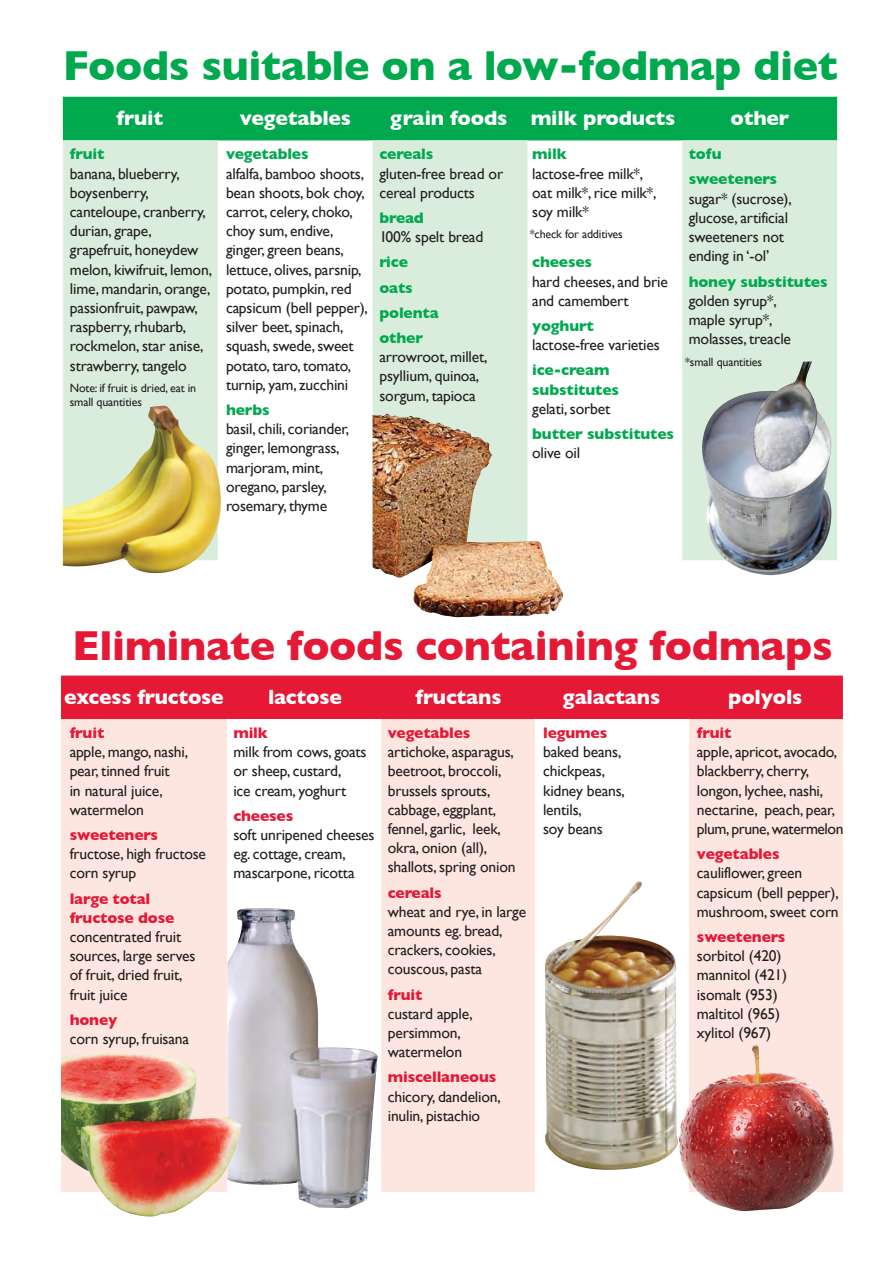
<style>
.page{position:relative;width:893px;height:1263px;background:#fff}
.page>*{position:absolute;margin:0;border:0;box-sizing:border-box;transform-origin:0 0}
.t1{font:700 42.75px "Gill Sans";letter-spacing:-.01em;color:#e51836}
.t2{font:700 42.75px "Gill Sans";letter-spacing:-.01em;color:#00a94e}
.t3{font:700 21px "Gill Sans";letter-spacing:-.01em;color:#fff}
.t4{font:15.6px/19.2px "Gill Sans";letter-spacing:-.01em;color:#231f20}
.t5{font:700 15.6px/25.2px "Gill Sans";letter-spacing:-.01em;color:#00a94e}
.t6{font:700 15.6px/19.2px "Gill Sans";letter-spacing:-.01em;color:#e51836}
.t7{font:12px/14.4px "Gill Sans";letter-spacing:-.01em;color:#231f20}
</style>
<div class="page">
<div style="left:61px;top:676px;width:782px;height:43px;background:#e51836"></div>
<div style="left:61px;top:719px;width:782px;height:473px;background:#fce6df"></div>
<div style="left:227px;top:719px;width:154px;height:473px;background:#fff"></div>
<div style="left:535px;top:719px;width:154px;height:473px;background:#fff"></div>
<img style="left:227px;top:908px;width:151px;height:300px">
<img style="left:61px;top:1052px;width:181px;height:165px">
<div style="left:63px;top:97px;width:774px;height:43px;background:#00a94e"></div>
<svg style="left:63px;top:140px;width:774px;height:420px"></svg>
<img style="left:680px;top:1044px;width:154px;height:167px">
<img style="left:700px;top:361px;width:137px;height:214px">
<img style="left:63px;top:406px;width:166px;height:168px">
<img style="left:372px;top:414px;width:191px;height:203px">
<img style="left:544px;top:881px;width:136px;height:289px">
<h1 class="t2" style="left:63px;top:41px;width:777px">Foods suitable on a low-fodmap diet</h1>
<h2 class="t3" style="left:117px;top:105px;width:48px">fruit</h2>
<h2 class="t3" style="left:240px;top:105px;width:113px">vegetables</h2>
<h2 class="t3" style="left:531px;top:105px;width:146px">milk products</h2>
<h2 class="t3" style="left:730px;top:105px;width:60px">other</h2>
<h2 class="t3" style="left:390px;top:105px;width:119px">grain foods</h2>
<p class="t5" style="left:379px;top:141px;width:55px">cereals</p>
<p class="t4" style="left:379px;top:163px;width:125px">gluten-free bread or cereal products</p>
<p class="t5" style="left:379px;top:205px;width:46px">bread</p>
<p class="t4" style="left:379px;top:227px;width:105px">100% spelt bread</p>
<p class="t5" style="left:379px;top:249px;width:61px">rice oats polenta other</p>
<p class="t4" style="left:379px;top:347px;width:110px">arrowroot, millet, psyllium, quinoa, sorgum, tapioca</p>
<p class="t5" style="left:689px;top:141px;width:90px">tofu sweeteners</p>
<p class="t4" style="left:689px;top:189px;width:105px">sugar* (sucrose), glucose, artificial sweeteners not ending in ‘-ol’</p>
<p class="t5" style="left:689px;top:269px;width:140px">honey substitutes</p>
<p class="t4" style="left:689px;top:291px;width:104px">golden syrup*, maple syrup*, molasses, treacle</p>
<p class="t5" style="left:70px;top:141px;width:36px">fruit</p>
<p class="t4" style="left:70px;top:164px;width:144px">banana, blueberry, boysenberry, canteloupe, cranberry, durian, grape, grapefruit, honeydew melon, kiwifruit, lemon, lime, mandarin, orange, passionfruit, pawpaw, raspberry, rhubarb, rockmelon, star anise, strawberry, tangelo</p>
<p class="t5" style="left:532px;top:141px;width:36px">milk</p>
<p class="t4" style="left:532px;top:164px;width:126px">lactose-free milk*, oat milk*, rice milk*, soy milk*</p>
<p class="t5" style="left:532px;top:249px;width:61px">cheeses</p>
<p class="t4" style="left:532px;top:272px;width:137px">hard cheeses, and brie and camembert</p>
<p class="t5" style="left:532px;top:313px;width:63px">yoghurt</p>
<p class="t4" style="left:532px;top:335px;width:129px">lactose-free varieties</p>
<p class="t5" style="left:532px;top:360px;width:88px;line-height:19.2px">ice-cream substitutes</p>
<p class="t4" style="left:532px;top:399px;width:80px">gelati, sorbet</p>
<p class="t5" style="left:532px;top:421px;width:143px">butter substitutes</p>
<p class="t4" style="left:532px;top:443px;width:49px">olive oil</p>
<p class="t5" style="left:226px;top:141px;width:84px">vegetables</p>
<p class="t4" style="left:226px;top:164px;width:143px">alfalfa, bamboo shoots, bean shoots, bok choy, carrot, celery, choko, choy sum, endive, ginger, green beans, lettuce, olives, parsnip, potato, pumpkin, red capsicum (bell pepper), silver beet, spinach, squash, swede, sweet potato, taro, tomato, turnip, yam, zucchini</p>
<p class="t5" style="left:226px;top:397px;width:45px">herbs</p>
<p class="t4" style="left:226px;top:419px;width:125px">basil, chili, coriander, ginger, lemongrass, marjoram, mint, oregano, parsley, rosemary, thyme</p>
<p class="t7" style="left:530px;top:227px;width:95px">*check for additives</p>
<p class="t7" style="left:685px;top:354px;width:79px">*small quantities</p>
<p class="t7" style="left:70px;top:380px;width:128px">Note: if fruit is dried, eat in small quantities</p>
<h1 class="t1" style="left:72px;top:621px;width:762px">Eliminate foods containing fodmaps</h1>
<h2 class="t3" style="left:64px;top:684px;width:161px">excess fructose</h2>
<h2 class="t3" style="left:268px;top:684px;width:75px">lactose</h2>
<h2 class="t3" style="left:415px;top:684px;width:88px">fructans</h2>
<h2 class="t3" style="left:563px;top:684px;width:99px">galactans</h2>
<h2 class="t3" style="left:728px;top:684px;width:76px">polyols</h2>
<p class="t6" style="left:70px;top:723px;width:36px">fruit</p>
<p class="t4" style="left:70px;top:742px;width:120px">apple, mango, nashi, pear, tinned fruit<br>in natural juice, watermelon</p>
<p class="t6" style="left:70px;top:825px;width:90px">sweeteners</p>
<p class="t4" style="left:70px;top:844px;width:138px">fructose, high fructose corn syrup</p>
<p class="t6" style="left:70px;top:889px;width:106px">large total fructose dose</p>
<p class="t4" style="left:70px;top:927px;width:127px">concentrated fruit sources, large serves of fruit, dried fruit, fruit juice</p>
<p class="t6" style="left:70px;top:1010px;width:49px">honey</p>
<p class="t4" style="left:70px;top:1029px;width:121px">corn syrup, fruisana</p>
<p class="t6" style="left:233px;top:723px;width:36px">milk</p>
<p class="t4" style="left:233px;top:742px;width:135px">milk from cows, goats or sheep, custard,<br>ice cream, yoghurt</p>
<p class="t6" style="left:233px;top:806px;width:61px">cheeses</p>
<p class="t4" style="left:233px;top:825px;width:143px">soft unripened cheeses eg. cottage, cream, mascarpone, ricotta</p>
<p class="t6" style="left:388px;top:723px;width:84px">vegetables</p>
<p class="t4" style="left:388px;top:742px;width:129px">artichoke, asparagus, beetroot, broccoli, brussels sprouts, cabbage, eggplant, fennel, garlic, leek, okra, onion (all), shallots, spring onion</p>
<p class="t6" style="left:388px;top:883px;width:55px">cereals</p>
<p class="t4" style="left:388px;top:902px;width:140px">wheat and rye, in large amounts eg. bread, crackers, cookies, couscous, pasta</p>
<p class="t6" style="left:388px;top:985px;width:36px">fruit</p>
<p class="t4" style="left:388px;top:1004px;width:87px">custard apple, persimmon, watermelon</p>
<p class="t6" style="left:388px;top:1067px;width:110px">miscellaneous</p>
<p class="t4" style="left:388px;top:1086px;width:115px">chicory, dandelion, inulin, pistachio</p>
<p class="t6" style="left:543px;top:723px;width:66px">legumes</p>
<p class="t4" style="left:543px;top:742px;width:83px">baked beans, chickpeas, kidney beans, lentils,<br>soy beans</p>
<p class="t6" style="left:697px;top:723px;width:36px">fruit</p>
<p class="t4" style="left:697px;top:742px;width:148px">apple, apricot, avocado, blackberry, cherry, longon, lychee, nashi, nectarine, peach, pear, plum, prune, watermelon</p>
<p class="t6" style="left:697px;top:844px;width:84px">vegetables</p>
<p class="t4" style="left:697px;top:863px;width:143px">cauliflower, green capsicum (bell pepper), mushroom, sweet corn</p>
<p class="t6" style="left:697px;top:927px;width:90px">sweeteners</p>
<p class="t4" style="left:697px;top:946px;width:92px">sorbitol (420) mannitol (421) isomalt (953) maltitol (965) xylitol (967)</p>
</div>
